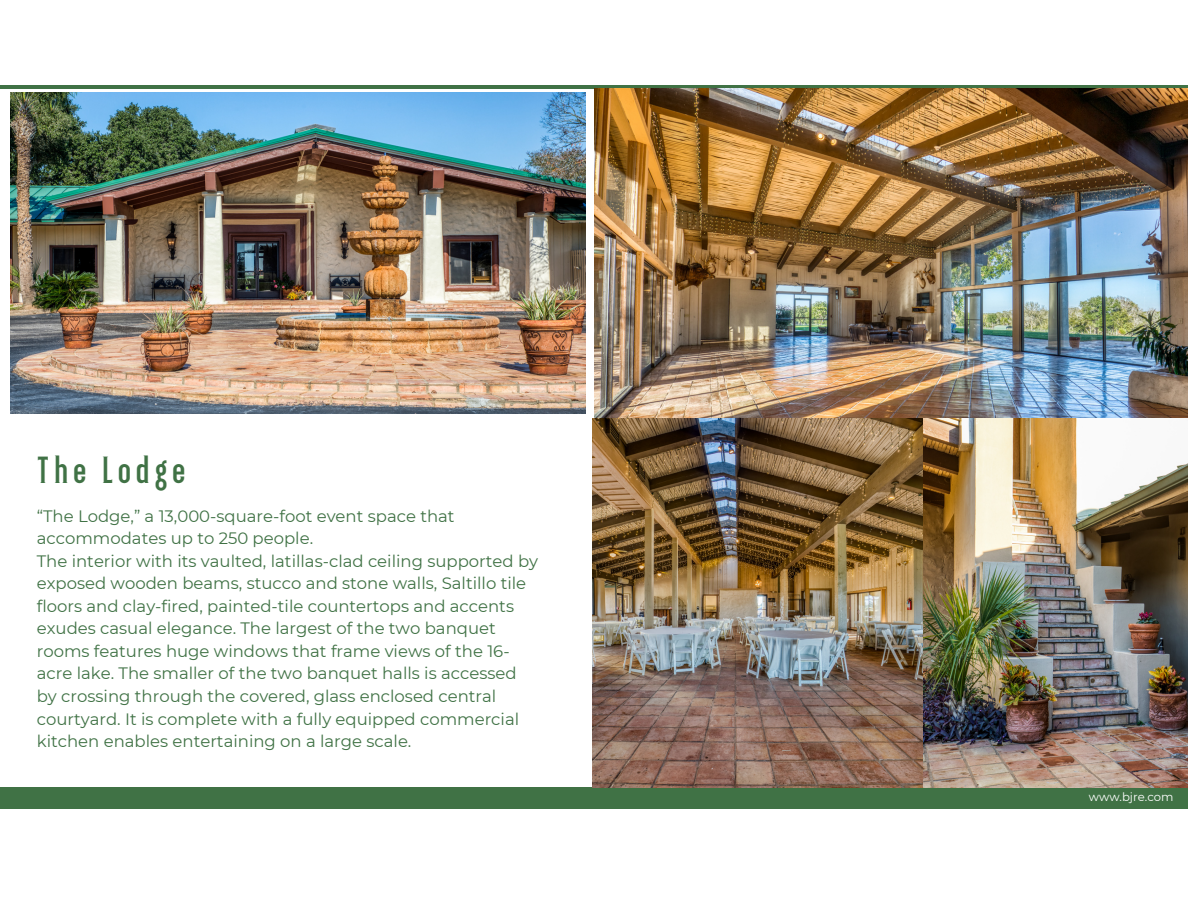
<style>
.page{position:relative;width:1188px;height:918px;background:#fff}
.page>*{position:absolute;margin:0;border:0;box-sizing:border-box;transform-origin:0 0}
.t1{font:700 34.8px "Green Grove";letter-spacing:.13em;color:#407245}
.t2{font:16.5px/22.5px "Montserrat";color:#407245}
.t3{font:11.7px "Montserrat";color:#fff}
</style>
<div class="page">
<hr style="left:0;top:85px;width:1188px;height:3px;background:#407245">
<div style="left:0;top:787px;width:1188px;height:21px;background:#407245"></div>
<img style="left:594px;top:88px;width:594px;height:330px">
<img style="left:10px;top:93px;width:576px;height:320px">
<img style="left:593px;top:418px;width:330px;height:369px">
<img style="left:923px;top:418px;width:265px;height:369px">
<p class="t1" style="left:37px;top:457px;width:150px">The Lodge</p>
<p class="t2" style="left:37px;top:504px;width:419px">“The Lodge,” a 13,000-square-foot event space that accommodates up to 250 people.</p>
<p class="t2" style="left:37px;top:549px;width:503px">The interior with its vaulted, latillas-clad ceiling supported by exposed wooden beams, stucco and stone walls, Saltillo tile floors and clay-fired, painted-tile countertops and accents exudes casual elegance. The largest of the two banquet rooms features huge windows that frame views of the 16- acre lake. The smaller of the two banquet halls is accessed by crossing through the covered, glass enclosed central courtyard. It is complete with a fully equipped commercial kitchen enables entertaining on a large scale.</p>
<p class="t3" style="left:1089px;top:789px;width:86px">www.bjre.com</p>
</div>
